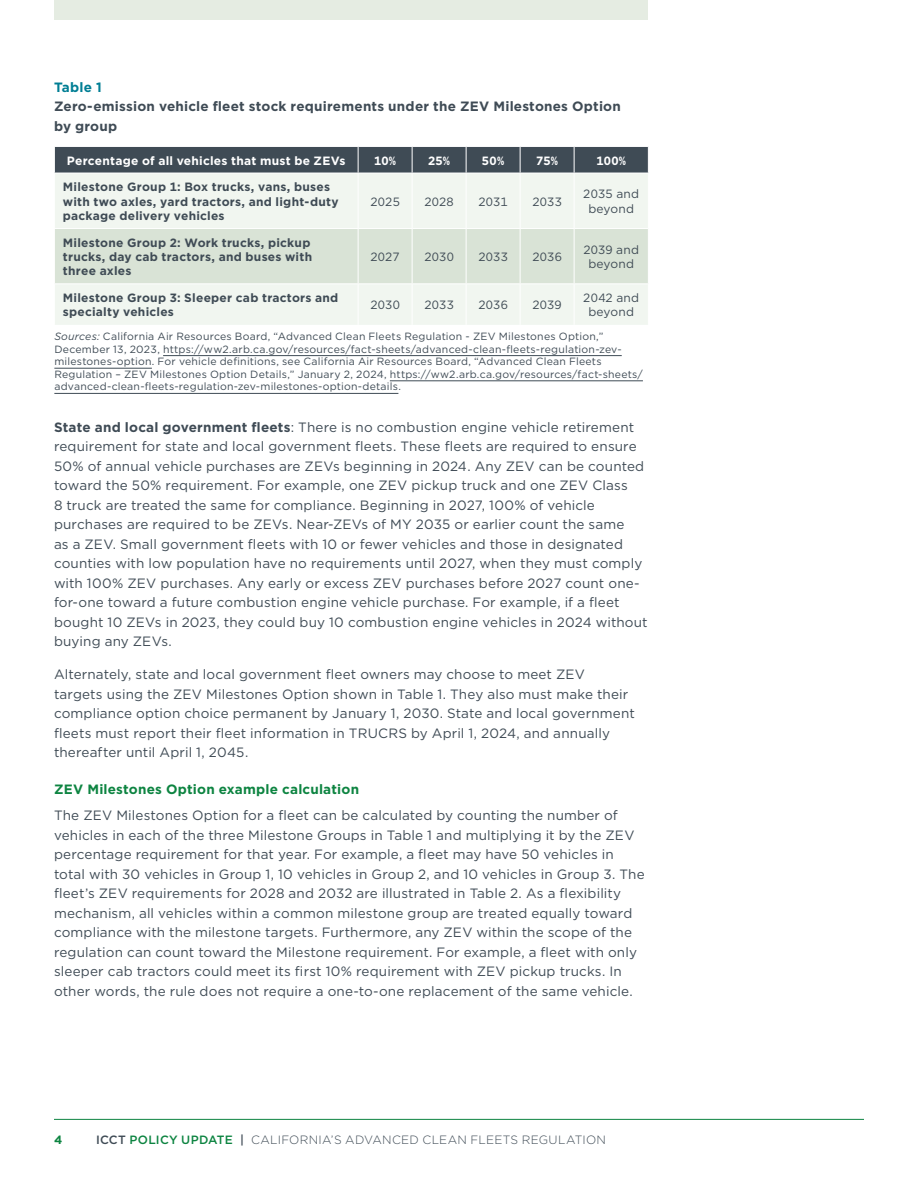
<style>
.page{position:relative;width:918px;height:1188px;background:#fff}
.page>*{position:absolute;margin:0;border:0;box-sizing:border-box;transform-origin:0 0}
.Body_Copy{font:13.5px/19.5px "Gotham";letter-spacing:.01em;color:#3f4b55}
.Figure___Table_title{font:700 13.5px/19.5px "Gotham";letter-spacing:.015em;color:#3f4b55}
.Heading_4{font:700 13.5px "Gotham";letter-spacing:.015em;color:#0d8441}
.Figure___Table_number{font:700 13.5px "Gotham";letter-spacing:.015em;color:#007e94}
.Table_Left_Col{font:700 12px/14.4px "Gotham";letter-spacing:.02em;color:#3f4b55}
.Table_Body{font:12px/14.4px "Gotham";letter-spacing:.02em;color:#3f4b55;text-align:center}
.t1{font:300 12px "Gotham";letter-spacing:.02em;color:#3f4b55}
.Table_Category{font:700 12px "Gotham";letter-spacing:.02em;color:#fff}
.t2{font:700 12px "Gotham";color:#0d8441}
.Figure_Note{font:10.5px/12.6px "Gotham";letter-spacing:.02em;color:#3f4b55}
.s1{font-style:italic}
.s2{font-weight:700}
.s3{font-weight:500}
.s4{font-weight:500;color:#0d8441}
</style>
<div class="page">
<hr style="left:54px;top:1119px;width:810px;height:1px;background:#0d8441">
<div style="left:54px;top:0;width:594px;height:20px;background:#e5ece2"></div>
<div style="left:55px;top:174px;width:593px;height:151px;background:#f1f6f0"></div>
<div style="left:55px;top:229px;width:593px;height:54px;background:#d9e3d6"></div>
<hr style="left:358px;top:173px;width:1px;height:55px;background:#fff">
<hr style="left:412px;top:173px;width:1px;height:55px;background:#fff">
<hr style="left:466px;top:173px;width:1px;height:55px;background:#fff">
<hr style="left:520px;top:173px;width:1px;height:55px;background:#fff">
<hr style="left:574px;top:173px;width:1px;height:55px;background:#fff">
<hr style="left:54px;top:228px;width:304px;height:1px;background:#fff">
<hr style="left:358px;top:228px;width:54px;height:1px;background:#fff">
<hr style="left:358px;top:229px;width:1px;height:54px;background:#fff">
<hr style="left:412px;top:228px;width:54px;height:1px;background:#fff">
<hr style="left:412px;top:229px;width:1px;height:54px;background:#fff">
<hr style="left:466px;top:228px;width:54px;height:1px;background:#fff">
<hr style="left:466px;top:229px;width:1px;height:54px;background:#fff">
<hr style="left:520px;top:228px;width:54px;height:1px;background:#fff">
<hr style="left:520px;top:229px;width:1px;height:54px;background:#fff">
<hr style="left:574px;top:228px;width:75px;height:1px;background:#fff">
<hr style="left:574px;top:229px;width:1px;height:54px;background:#fff">
<hr style="left:54px;top:283px;width:304px;height:1px;background:#fff">
<hr style="left:358px;top:283px;width:54px;height:1px;background:#fff">
<hr style="left:358px;top:284px;width:1px;height:41px;background:#fff">
<hr style="left:412px;top:283px;width:54px;height:1px;background:#fff">
<hr style="left:412px;top:284px;width:1px;height:41px;background:#fff">
<hr style="left:466px;top:283px;width:54px;height:1px;background:#fff">
<hr style="left:466px;top:284px;width:1px;height:41px;background:#fff">
<hr style="left:520px;top:283px;width:54px;height:1px;background:#fff">
<hr style="left:520px;top:284px;width:1px;height:41px;background:#fff">
<hr style="left:574px;top:283px;width:75px;height:1px;background:#fff">
<hr style="left:574px;top:284px;width:1px;height:41px;background:#fff">
<svg style="left:54px;top:146px;width:595px;height:27px;background:#4b565f"></svg>
<hr style="left:163px;top:355px;width:459px;height:1px;background:#3f4b55">
<hr style="left:54px;top:368px;width:98px;height:1px;background:#3f4b55">
<hr style="left:390px;top:381px;width:253px;height:1px;background:#3f4b55">
<hr style="left:54px;top:393px;width:344px;height:1px;background:#3f4b55">
<p class="Figure___Table_number" style="left:54px;top:78px;width:49px">Table 1</p>
<p class="Figure___Table_title" style="left:54px;top:97px;width:568px">Zero-emission vehicle fleet stock requirements under the ZEV Milestones Option by group</p>
<p class="Table_Category" style="left:67px;top:152px;width:280px">Percentage of all vehicles that must be ZEVs</p>
<p class="Table_Category" style="left:374px;top:152px;width:24px">10%</p>
<p class="Table_Category" style="left:428px;top:152px;width:24px">25%</p>
<p class="Table_Category" style="left:482px;top:152px;width:24px">50%</p>
<p class="Table_Category" style="left:536px;top:152px;width:23px">75%</p>
<p class="Table_Category" style="left:596px;top:152px;width:31px">100%</p>
<p class="Table_Left_Col" style="left:63px;top:180px;width:277px">Milestone Group 1: Box trucks, vans, buses with two axles, yard tractors, and light-duty package delivery vehicles</p>
<p class="Table_Body" style="left:370px;top:194px;width:31px">2025</p>
<p class="Table_Body" style="left:424px;top:194px;width:31px">2028</p>
<p class="Table_Body" style="left:478px;top:194px;width:31px">2031</p>
<p class="Table_Body" style="left:532px;top:194px;width:31px">2033</p>
<p class="Table_Body" style="left:583px;top:187px;width:57px">2035 and beyond</p>
<p class="Table_Left_Col" style="left:63px;top:235px;width:251px">Milestone Group 2: Work trucks, pickup trucks, day cab tractors, and buses with three axles</p>
<p class="Table_Body" style="left:370px;top:249px;width:31px">2027</p>
<p class="Table_Body" style="left:424px;top:249px;width:31px">2030</p>
<p class="Table_Body" style="left:478px;top:249px;width:31px">2033</p>
<p class="Table_Body" style="left:532px;top:249px;width:31px">2036</p>
<p class="Table_Body" style="left:583px;top:242px;width:57px">2039 and beyond</p>
<p class="Table_Left_Col" style="left:63px;top:290px;width:277px">Milestone Group 3: Sleeper cab tractors and specialty vehicles</p>
<p class="Table_Body" style="left:370px;top:297px;width:31px">2030</p>
<p class="Table_Body" style="left:424px;top:297px;width:31px">2033</p>
<p class="Table_Body" style="left:478px;top:297px;width:31px">2036</p>
<p class="Table_Body" style="left:532px;top:297px;width:31px">2039</p>
<p class="Table_Body" style="left:583px;top:290px;width:57px">2042 and beyond</p>
<p class="Figure_Note" style="left:54px;top:330px;width:590px"><span class="s1">Sources:</span> California Air Resources Board, “Advanced Clean Fleets Regulation - ZEV Milestones Option,” December 13, 2023, https://ww2.arb.ca.gov/resources/fact-sheets/advanced-clean-fleets-regulation-zev&shy;milestones-option. For vehicle definitions, see California Air Resources Board, “Advanced Clean Fleets Regulation – ZEV Milestones Option Details,” January 2, 2024, https://ww2.arb.ca.gov/resources/fact-sheets/ advanced-clean-fleets-regulation-zev-milestones-option-details.</p>
<p class="Body_Copy" style="left:54px;top:417px;width:595px"><span class="s2">State and local government fleets</span>: There is no combustion engine vehicle retirement requirement for state and local government fleets. These fleets are required to ensure 50% of annual vehicle purchases are ZEVs beginning in 2024. Any ZEV can be counted toward the 50% requirement. For example, one ZEV pickup truck and one ZEV Class<br>8 truck are treated the same for compliance. Beginning in 2027, 100% of vehicle purchases are required to be ZEVs. Near-ZEVs of MY 2035 or earlier count the same<br>as a ZEV. Small government fleets with 10 or fewer vehicles and those in designated counties with low population have no requirements until 2027, when they must comply with 100% ZEV purchases. Any early or excess ZEV purchases before 2027 count one&shy;for-one toward a future combustion engine vehicle purchase. For example, if a fleet bought 10 ZEVs in 2023, they could buy 10 combustion engine vehicles in 2024 without buying any ZEVs.</p>
<p class="Body_Copy" style="left:54px;top:665px;width:582px">Alternately, state and local government fleet owners may choose to meet ZEV targets using the ZEV Milestones Option shown in Table 1. They also must make their compliance option choice permanent by January 1, 2030. State and local government fleets must report their fleet information in TRUCRS by April 1, 2024, and annually thereafter until April 1, 2045.</p>
<p class="Heading_4" style="left:54px;top:780px;width:307px">ZEV Milestones Option example calculation</p>
<p class="Body_Copy" style="left:54px;top:805px;width:592px">The ZEV Milestones Option for a fleet can be calculated by counting the number of vehicles in each of the three Milestone Groups in Table 1 and multiplying it by the ZEV percentage requirement for that year. For example, a fleet may have 50 vehicles in total with 30 vehicles in Group 1, 10 vehicles in Group 2, and 10 vehicles in Group 3. The fleet’s ZEV requirements for 2028 and 2032 are illustrated in Table 2. As a flexibility mechanism, all vehicles within a common milestone group are treated equally toward compliance with the milestone targets. Furthermore, any ZEV within the scope of the regulation can count toward the Milestone requirement. For example, a fleet with only sleeper cab tractors could meet its first 10% requirement with ZEV pickup trucks. In other words, the rule does not require a one-to-one replacement of the same vehicle.</p>
<p class="t2" style="left:54px;top:1132px;width:10px">4</p>
<p class="t1" style="left:96px;top:1132px;width:512px"><span class="s3">ICCT</span> <span class="s4">POLICY UPDATE</span> <span class="s3">|</span> CALIFORNIA’S ADVANCED CLEAN FLEETS REGULATION</p>
</div>
